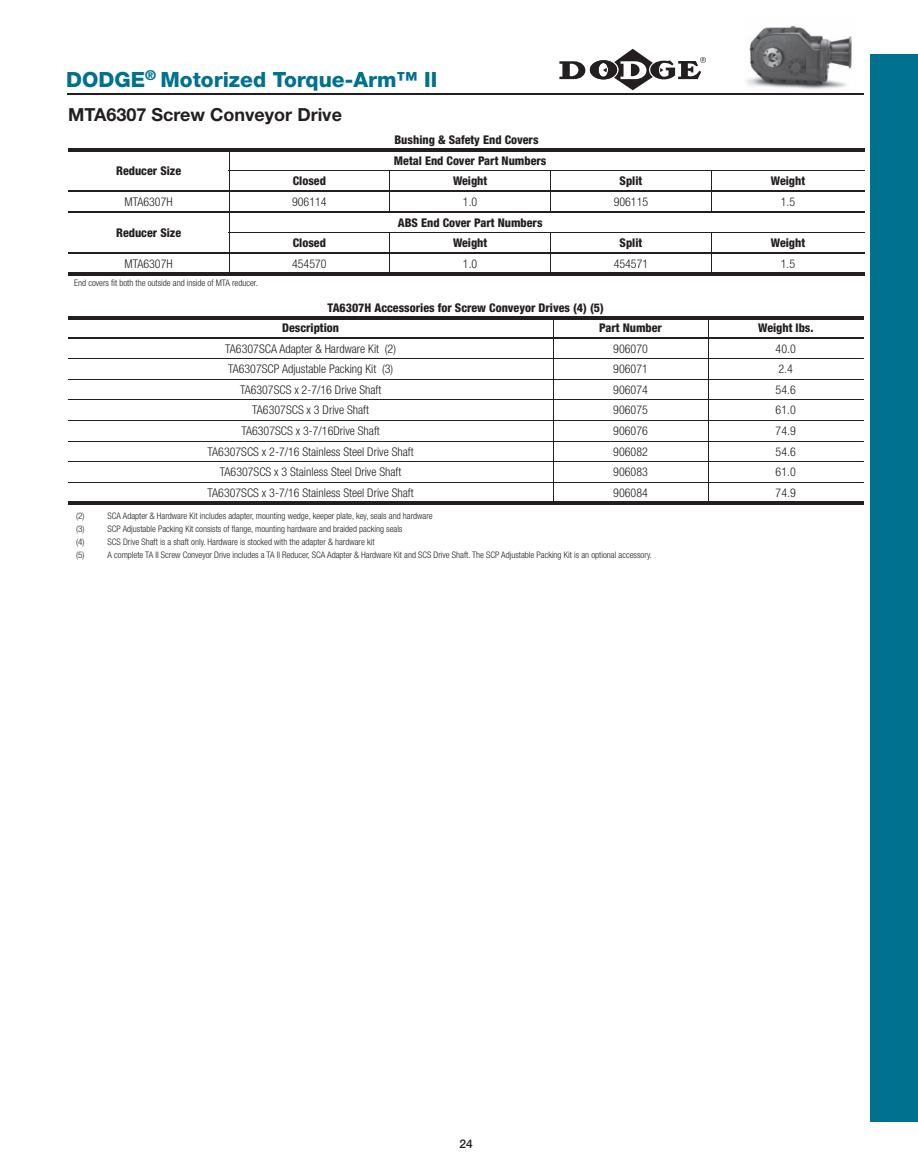
<style>
.page{position:relative;width:918px;height:1175px;background:#fff}
.page>*{position:absolute;margin:0;border:0;box-sizing:border-box;transform-origin:0 0}
.t1{font:800 21px "Helvetica Neue LT Std";color:#00718e}
.t2{font:700 18px "Helvetica Neue LT Std";color:#231f20}
.t3{font:300 condensed 12px "Helvetica Neue LT Std";color:#231f20}
.t4{font:800 condensed 12px/20.5px "Helvetica Neue LT Std";color:#231f20}
.t5{font:500 12px "Helvetica Neue LT Std";color:#231f20}
.t6{font:300 condensed 9px "Helvetica Neue LT Std";color:#231f20}
</style>
<div class="page">
<hr style="left:68px;top:93px;width:796px;height:1px;background:#231f20">
<svg style="left:559px;top:49px;width:147px;height:41px"></svg>
<div style="left:871px;top:54px;width:47px;height:1067px;background:#00718e"></div>
<img style="left:744px;top:26px;width:113px;height:69px">
<img style="left:744px;top:93px;width:113px;height:1px">
<hr style="left:711px;top:170px;width:154px;height:1px;background:#231f20">
<hr style="left:229px;top:170px;width:161px;height:1px;background:#231f20">
<hr style="left:390px;top:170px;width:161px;height:1px;background:#231f20">
<hr style="left:551px;top:170px;width:160px;height:1px;background:#231f20">
<svg style="left:389px;top:171px;width:1px;height:40px"></svg>
<svg style="left:550px;top:171px;width:1px;height:40px"></svg>
<svg style="left:711px;top:171px;width:1px;height:40px"></svg>
<hr style="left:711px;top:232px;width:154px;height:1px;background:#231f20">
<hr style="left:229px;top:232px;width:161px;height:1px;background:#231f20">
<hr style="left:390px;top:232px;width:161px;height:1px;background:#231f20">
<hr style="left:551px;top:232px;width:160px;height:1px;background:#231f20">
<svg style="left:229px;top:152px;width:1px;height:120px"></svg>
<svg style="left:389px;top:233px;width:1px;height:39px"></svg>
<svg style="left:550px;top:233px;width:1px;height:39px"></svg>
<svg style="left:711px;top:233px;width:1px;height:39px"></svg>
<hr style="left:68px;top:149px;width:161px;height:3px;background:#231f20">
<hr style="left:229px;top:149px;width:161px;height:3px;background:#231f20">
<hr style="left:390px;top:149px;width:161px;height:3px;background:#231f20">
<hr style="left:551px;top:149px;width:160px;height:3px;background:#231f20">
<hr style="left:711px;top:149px;width:154px;height:3px;background:#231f20">
<hr style="left:68px;top:272px;width:161px;height:3px;background:#231f20">
<hr style="left:229px;top:272px;width:161px;height:3px;background:#231f20">
<hr style="left:390px;top:272px;width:161px;height:3px;background:#231f20">
<hr style="left:551px;top:272px;width:160px;height:3px;background:#231f20">
<hr style="left:711px;top:272px;width:154px;height:3px;background:#231f20">
<hr style="left:68px;top:191px;width:161px;height:1px;background:#231f20">
<hr style="left:711px;top:191px;width:154px;height:1px;background:#231f20">
<hr style="left:229px;top:191px;width:161px;height:1px;background:#231f20">
<hr style="left:390px;top:191px;width:161px;height:1px;background:#231f20">
<hr style="left:551px;top:191px;width:160px;height:1px;background:#231f20">
<hr style="left:68px;top:211px;width:161px;height:2px;background:#231f20">
<hr style="left:229px;top:211px;width:161px;height:2px;background:#231f20">
<hr style="left:390px;top:211px;width:161px;height:2px;background:#231f20">
<hr style="left:551px;top:211px;width:160px;height:2px;background:#231f20">
<hr style="left:711px;top:211px;width:154px;height:2px;background:#231f20">
<hr style="left:68px;top:252px;width:161px;height:2px;background:#231f20">
<hr style="left:711px;top:252px;width:154px;height:2px;background:#231f20">
<hr style="left:229px;top:252px;width:161px;height:2px;background:#231f20">
<hr style="left:390px;top:252px;width:161px;height:2px;background:#231f20">
<hr style="left:551px;top:252px;width:160px;height:2px;background:#231f20">
<hr style="left:68px;top:358px;width:485px;height:1px;background:#231f20">
<hr style="left:553px;top:358px;width:155px;height:1px;background:#231f20">
<hr style="left:708px;top:358px;width:155px;height:1px;background:#231f20">
<hr style="left:68px;top:379px;width:485px;height:1px;background:#231f20">
<hr style="left:553px;top:379px;width:155px;height:1px;background:#231f20">
<hr style="left:708px;top:379px;width:155px;height:1px;background:#231f20">
<hr style="left:68px;top:399px;width:485px;height:1px;background:#231f20">
<hr style="left:553px;top:399px;width:155px;height:1px;background:#231f20">
<hr style="left:708px;top:399px;width:155px;height:1px;background:#231f20">
<hr style="left:68px;top:420px;width:485px;height:1px;background:#231f20">
<hr style="left:553px;top:420px;width:155px;height:1px;background:#231f20">
<hr style="left:708px;top:420px;width:155px;height:1px;background:#231f20">
<hr style="left:68px;top:440px;width:485px;height:1px;background:#231f20">
<hr style="left:553px;top:440px;width:155px;height:1px;background:#231f20">
<hr style="left:708px;top:440px;width:155px;height:1px;background:#231f20">
<hr style="left:68px;top:461px;width:485px;height:1px;background:#231f20">
<hr style="left:553px;top:461px;width:155px;height:1px;background:#231f20">
<hr style="left:708px;top:461px;width:155px;height:1px;background:#231f20">
<hr style="left:68px;top:482px;width:485px;height:1px;background:#231f20">
<hr style="left:553px;top:482px;width:155px;height:1px;background:#231f20">
<svg style="left:553px;top:319px;width:1px;height:182px"></svg>
<hr style="left:708px;top:482px;width:155px;height:1px;background:#231f20">
<svg style="left:708px;top:319px;width:1px;height:182px"></svg>
<hr style="left:68px;top:316px;width:485px;height:3px;background:#231f20">
<hr style="left:553px;top:316px;width:155px;height:3px;background:#231f20">
<hr style="left:708px;top:316px;width:155px;height:3px;background:#231f20">
<hr style="left:68px;top:501px;width:485px;height:3px;background:#231f20">
<hr style="left:553px;top:501px;width:155px;height:3px;background:#231f20">
<hr style="left:708px;top:501px;width:155px;height:3px;background:#231f20">
<hr style="left:68px;top:337px;width:485px;height:2px;background:#231f20">
<hr style="left:553px;top:337px;width:155px;height:2px;background:#231f20">
<hr style="left:708px;top:337px;width:155px;height:2px;background:#231f20">
<h1 class="t1" style="left:66px;top:67px;width:373px">DODGE<sup>®</sup> Motorized Torque-Arm™ II</h1>
<h2 class="t2" style="left:68px;top:103px;width:275px">MTA6307 Screw Conveyor Drive</h2>
<h3 class="t4" style="left:394px;top:129px;width:146px">Bushing &amp; Safety End Covers</h3>
<h3 class="t4" style="left:116px;top:160px;width:67px">Reducer Size</h3>
<h3 class="t4" style="left:394px;top:150px;width:154px">Metal End Cover Part Numbers</h3>
<h3 class="t4" style="left:293px;top:171px;width:35px">Closed</h3>
<h3 class="t4" style="left:453px;top:171px;width:36px">Weight</h3>
<h3 class="t4" style="left:620px;top:171px;width:24px">Split</h3>
<h3 class="t4" style="left:771px;top:171px;width:36px">Weight</h3>
<h3 class="t3" style="left:125px;top:195px;width:50px">MTA6307H</h3>
<h3 class="t3" style="left:292px;top:195px;width:36px">906114</h3>
<h3 class="t3" style="left:463px;top:195px;width:16px">1.0</h3>
<h3 class="t3" style="left:614px;top:195px;width:36px">906115</h3>
<h3 class="t3" style="left:781px;top:195px;width:16px">1.5</h3>
<h3 class="t4" style="left:116px;top:222px;width:67px">Reducer Size</h3>
<h3 class="t4" style="left:398px;top:212px;width:146px">ABS End Cover Part Numbers</h3>
<h3 class="t4" style="left:293px;top:232px;width:35px">Closed</h3>
<h3 class="t4" style="left:453px;top:232px;width:36px">Weight</h3>
<h3 class="t4" style="left:620px;top:232px;width:24px">Split</h3>
<h3 class="t4" style="left:771px;top:232px;width:36px">Weight</h3>
<h3 class="t3" style="left:125px;top:256px;width:50px">MTA6307H</h3>
<h3 class="t3" style="left:292px;top:256px;width:36px">454570</h3>
<h3 class="t3" style="left:463px;top:256px;width:16px">1.0</h3>
<h3 class="t3" style="left:614px;top:256px;width:36px">454571</h3>
<h3 class="t3" style="left:781px;top:256px;width:16px">1.5</h3>
<p class="t6" style="left:74px;top:278px;width:185px">End covers fit both the outside and inside of MTA reducer.</p>
<h3 class="t4" style="left:282px;top:297px;width:323px;text-indent:45px">TA6307H Accessories for Screw Conveyor Drives (4) (5)<br>Description</h3>
<h3 class="t4" style="left:599px;top:317px;width:64px">Part Number</h3>
<h3 class="t4" style="left:758px;top:317px;width:57px">Weight lbs.</h3>
<h3 class="t3" style="left:225px;top:341px;width:172px">TA6307SCA Adapter &amp; Hardware Kit (2)</h3>
<h3 class="t3" style="left:613px;top:341px;width:36px">906070</h3>
<h3 class="t3" style="left:776px;top:341px;width:22px">40.0</h3>
<h3 class="t3" style="left:228px;top:362px;width:167px">TA6307SCP Adjustable Packing Kit (3)</h3>
<h3 class="t3" style="left:613px;top:362px;width:36px">906071</h3>
<h3 class="t3" style="left:779px;top:362px;width:16px">2.4</h3>
<h3 class="t3" style="left:240px;top:383px;width:143px">TA6307SCS x 2-7/16 Drive Shaft</h3>
<h3 class="t3" style="left:613px;top:383px;width:36px">906074</h3>
<h3 class="t3" style="left:776px;top:383px;width:22px">54.6</h3>
<h3 class="t3" style="left:252px;top:403px;width:118px">TA6307SCS x 3 Drive Shaft</h3>
<h3 class="t3" style="left:613px;top:403px;width:36px">906075</h3>
<h3 class="t3" style="left:776px;top:403px;width:22px">61.0</h3>
<h3 class="t3" style="left:241px;top:424px;width:140px">TA6307SCS x 3-7/16Drive Shaft</h3>
<h3 class="t3" style="left:613px;top:424px;width:36px">906076</h3>
<h3 class="t3" style="left:776px;top:424px;width:22px">74.9</h3>
<h3 class="t3" style="left:208px;top:444px;width:208px">TA6307SCS x 2-7/16 Stainless Steel Drive Shaft</h3>
<h3 class="t3" style="left:613px;top:444px;width:36px">906082</h3>
<h3 class="t3" style="left:776px;top:444px;width:22px">54.6</h3>
<h3 class="t3" style="left:220px;top:465px;width:183px">TA6307SCS x 3 Stainless Steel Drive Shaft</h3>
<h3 class="t3" style="left:613px;top:465px;width:36px">906083</h3>
<h3 class="t3" style="left:776px;top:465px;width:22px">61.0</h3>
<h3 class="t3" style="left:208px;top:485px;width:208px">TA6307SCS x 3-7/16 Stainless Steel Drive Shaft</h3>
<h3 class="t3" style="left:613px;top:485px;width:36px">906084</h3>
<h3 class="t3" style="left:776px;top:485px;width:22px">74.9</h3>
<p class="t6" style="left:76px;top:510px;width:10px">(2)</p>
<p class="t6" style="left:108px;top:510px;width:327px">SCA Adapter &amp; Hardware Kit includes adapter, mounting wedge, keeper plate, key, seals and hardware</p>
<p class="t6" style="left:76px;top:523px;width:10px">(3)</p>
<p class="t6" style="left:108px;top:523px;width:296px">SCP Adjustable Packing Kit consists of flange, mounting hardware and braided packing seals</p>
<p class="t6" style="left:76px;top:536px;width:10px">(4)</p>
<p class="t6" style="left:108px;top:536px;width:268px">SCS Drive Shaft is a shaft only. Hardware is stocked with the adapter &amp; hardware kit</p>
<p class="t6" style="left:76px;top:549px;width:10px">(5)</p>
<p class="t6" style="left:108px;top:549px;width:546px">A complete TA II Screw Conveyor Drive includes a TA II Reducer, SCA Adapter &amp; Hardware Kit and SCS Drive Shaft. The SCP Adjustable Packing Kit is an optional accessory.</p>
<h3 class="t5" style="left:460px;top:1136px;width:15px">24</h3>
</div>
